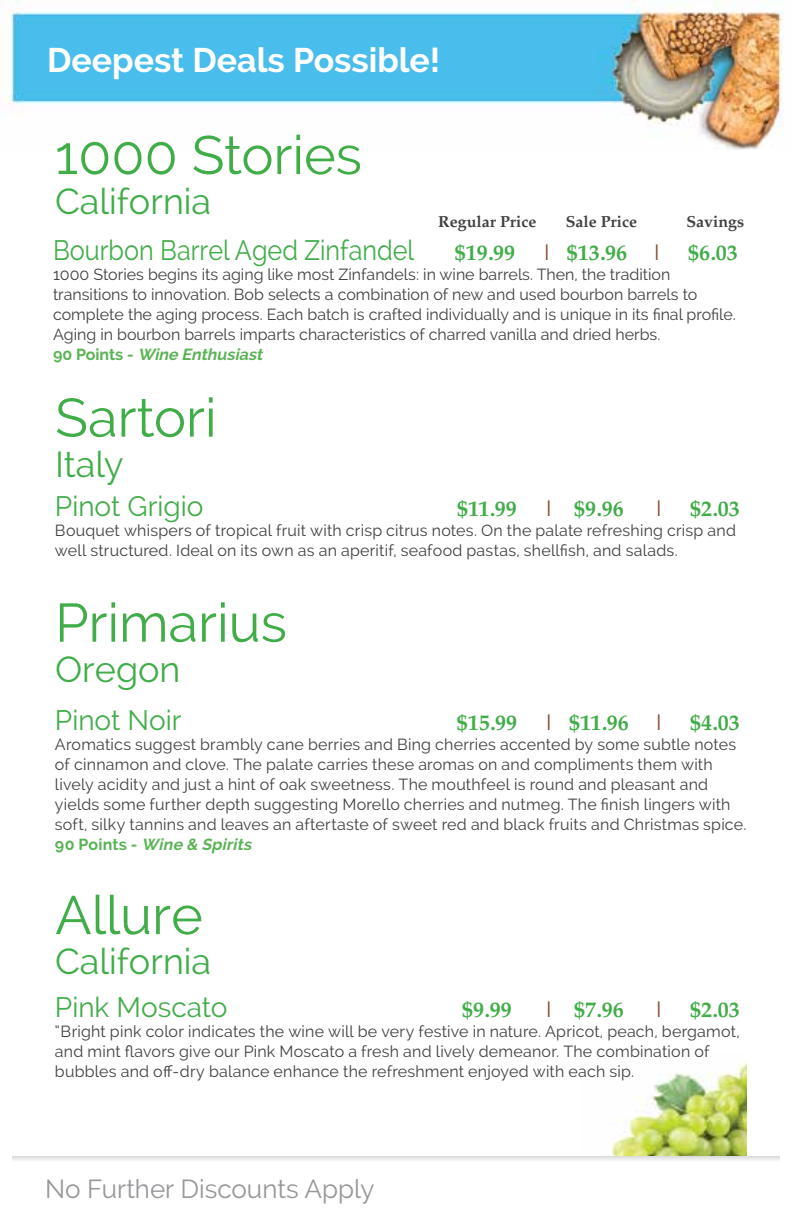
<style>
.page{position:relative;width:792px;height:1224px;background:#fff}
.page>*{position:absolute;margin:0;border:0;box-sizing:border-box;transform-origin:0 0}
.t1{font:54px "Raleway";color:#41ad49}
.t2{font:36px "Raleway";color:#41ad49}
.t3{font:700 34px "Raleway";color:#fff}
.t4{font:28px "Raleway";color:#41ad49}
.t5{font:28px "Raleway";color:#41ad49;scale:.9 1}
.t6{font:26px "Raleway";color:#95979a}
.t7{font:700 22px "Palm Springs";color:#41ad49}
.t8{font:22px "Raleway";color:#884e38}
.t9{font:16px/20px "Raleway";letter-spacing:.01em;color:#414042}
.t10{font:700 16px "Palm Springs";color:#414042}
.s1{font-family:"Raleway";font-weight:400;color:#884e38}
.s2{font-weight:700;color:#5bb355}
.s3{font-weight:700;font-style:italic;color:#5bb355}
</style>
<div class="page">
<img style="left:5px;top:0;width:779px;height:150px">
<img style="left:611px;top:1061px;width:136px;height:95px">
<div style="left:12px;top:1157px;width:768px;height:5px;background:#efefef"></div>
<h3 class="t3" style="left:47px;top:41px;width:394px">Deepest Deals Possible!</h3>
<h1 class="t1" style="left:55px;top:124px;width:308px">1000 Stories</h1>
<h2 class="t2" style="left:55px;top:180px;width:158px">California</h2>
<h3 class="t5" style="left:53px;top:233px;width:403px">Bourbon Barrel Aged Zinfandel</h3>
<h3 class="t7" style="left:455px;top:239px;width:62px">$19.99</h3>
<h3 class="t7" style="left:544px;top:239px;width:117px"><span class="s1">I</span> $13.96 <span class="s1">I</span></h3>
<h3 class="t7" style="left:688px;top:239px;width:51px">$6.03</h3>
<p class="t9" style="left:53px;top:264px;width:684px">1000 Stories begins its aging like most Zinfandels: in wine barrels. Then, the tradition transitions to innovation. Bob selects a combination of new and used bourbon barrels to complete the aging process. Each batch is crafted individually and is unique in its final profile.<br>Aging in bourbon barrels imparts characteristics of charred vanilla and dried herbs.<br><span class="s2">9 0 P o i n t s -</span> <span class="s3">Wine Enthusiast</span></p>
<p class="t10" style="left:438px;top:212px;width:100px">Regular Price</p>
<p class="t10" style="left:566px;top:212px;width:73px">Sale Price</p>
<p class="t10" style="left:687px;top:212px;width:59px">Savings</p>
<h1 class="t1" style="left:55px;top:386px;width:163px">Sartori</h1>
<h2 class="t2" style="left:55px;top:443px;width:70px">Italy</h2>
<h3 class="t4" style="left:55px;top:490px;width:150px">Pinot Grigio</h3>
<h3 class="t7" style="left:457px;top:496px;width:61px">$11.99</h3>
<h3 class="t7" style="left:546px;top:496px;width:79px"><span class="s1">I</span> $9.96</h3>
<h3 class="t8" style="left:656px;top:496px;width:7px">I</h3>
<h3 class="t7" style="left:690px;top:496px;width:51px">$2.03</h3>
<p class="t9" style="left:55px;top:521px;width:682px">Bouquet whispers of tropical fruit with crisp citrus notes. On the palate refreshing crisp and well structured. Ideal on its own as an aperitif, seafood pastas, shellfish, and salads.</p>
<h1 class="t1" style="left:55px;top:591px;width:233px">Primarius</h1>
<h2 class="t2" style="left:55px;top:648px;width:127px">Oregon</h2>
<h3 class="t4" style="left:55px;top:704px;width:128px">Pinot Noir</h3>
<h3 class="t7" style="left:457px;top:709px;width:62px">$15.99</h3>
<h3 class="t7" style="left:546px;top:709px;width:117px"><span class="s1">I</span> $11.96 <span class="s1">I</span></h3>
<h3 class="t7" style="left:690px;top:709px;width:51px">$4.03</h3>
<p class="t9" style="left:55px;top:734px;width:693px">Aromatics suggest brambly cane berries and Bing cherries accented by some subtle notes of cinnamon and clove. The palate carries these aromas on and compliments them with lively acidity and just a hint of oak sweetness. The mouthfeel is round and pleasant and yields some further depth suggesting Morello cherries and nutmeg. The finish lingers with soft, silky tannins and leaves an aftertaste of sweet red and black fruits and Christmas spice.<br><span class="s2">9 0 P o i n t s -</span> <span class="s3">Wine &amp; Spirits</span></p>
<h1 class="t1" style="left:55px;top:884px;width:149px">Allure</h1>
<h2 class="t2" style="left:55px;top:941px;width:158px">California</h2>
<h3 class="t4" style="left:55px;top:991px;width:174px">Pink Moscato</h3>
<h3 class="t7" style="left:462px;top:996px;width:51px">$9.99</h3>
<h3 class="t7" style="left:546px;top:996px;width:79px"><span class="s1">I</span> $7.96</h3>
<h3 class="t8" style="left:656px;top:996px;width:7px">I</h3>
<h3 class="t7" style="left:690px;top:996px;width:51px">$2.03</h3>
<p class="t9" style="left:55px;top:1021px;width:686px">“Bright pink color indicates the wine will be very festive in nature. Apricot, peach, bergamot, and mint flavors give our Pink Moscato a fresh and lively demeanor. The combination of bubbles and off-dry balance enhance the refreshment enjoyed with each sip.</p>
<h3 class="t6" style="left:45px;top:1174px;width:331px">No Further Discounts Apply</h3>
</div>
